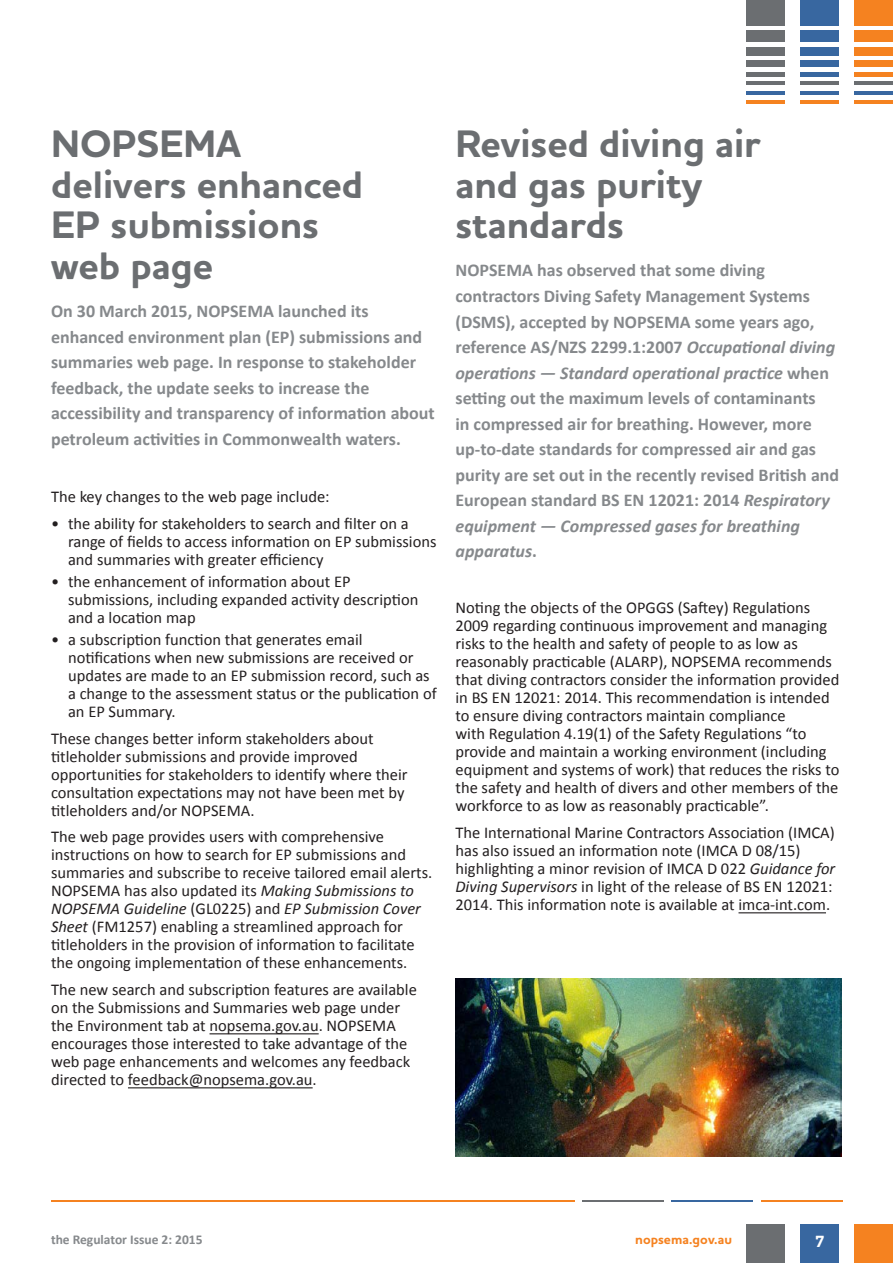
<style>
.page{position:relative;width:893px;height:1263px;background:#fff}
.page>*{position:absolute;margin:0;border:0;box-sizing:border-box;transform-origin:0 0}
.t1{font:700 39px/40.5px "Houschka Pro";color:#6b6e71}
.t2{font:700 18px/25.5px "Calibri";color:#86898c}
.t3{font:16.5px/18px "Calibri";color:#231f20}
.t4{font:700 16.5px "Houschka Pro";color:#fff}
.t5{font:700 13.5px "Calibri";color:#86898c}
.t6{font:700 13.5px "Houschka Pro";letter-spacing:.005em;color:#f58220}
.s1{font-style:italic}
</style>
<div class="page">
<div style="left:854px;top:1224px;width:39px;height:39px;background:#f58220"></div>
<div style="left:800px;top:1224px;width:39px;height:39px;background:#3867a0"></div>
<div style="left:746px;top:1224px;width:39px;height:39px;background:#6b6e71"></div>
<div style="left:854px;top:31px;width:39px;height:11px;background:#f58220"></div>
<div style="left:854px;top:0;width:39px;height:25px;background:#f58220"></div>
<div style="left:854px;top:47px;width:39px;height:9px;background:#f58220"></div>
<div style="left:854px;top:60px;width:39px;height:7px;background:#f58220"></div>
<hr style="left:854px;top:72px;width:39px;height:4px;background:#f58220">
<hr style="left:854px;top:100px;width:39px;height:3px;background:#f58220">
<hr style="left:854px;top:91px;width:39px;height:3px;background:#3867a0">
<hr style="left:854px;top:82px;width:39px;height:3px;background:#6b6e71">
<div style="left:800px;top:31px;width:39px;height:11px;background:#3867a0"></div>
<div style="left:800px;top:0;width:39px;height:25px;background:#3867a0"></div>
<div style="left:800px;top:47px;width:39px;height:9px;background:#3867a0"></div>
<div style="left:800px;top:60px;width:39px;height:7px;background:#3867a0"></div>
<hr style="left:800px;top:72px;width:39px;height:4px;background:#3867a0">
<hr style="left:800px;top:100px;width:39px;height:3px;background:#f58220">
<hr style="left:800px;top:91px;width:39px;height:3px;background:#3867a0">
<hr style="left:800px;top:82px;width:39px;height:3px;background:#6b6e71">
<div style="left:746px;top:31px;width:39px;height:11px;background:#6b6e71"></div>
<div style="left:746px;top:0;width:39px;height:25px;background:#6b6e71"></div>
<div style="left:746px;top:47px;width:39px;height:9px;background:#6b6e71"></div>
<div style="left:746px;top:60px;width:39px;height:7px;background:#6b6e71"></div>
<hr style="left:746px;top:72px;width:39px;height:4px;background:#6b6e71">
<hr style="left:746px;top:100px;width:39px;height:3px;background:#f58220">
<hr style="left:746px;top:91px;width:39px;height:3px;background:#3867a0">
<hr style="left:746px;top:82px;width:39px;height:3px;background:#6b6e71">
<hr style="left:51px;top:1200px;width:523px;height:1px;background:#f58220">
<hr style="left:582px;top:1200px;width:81px;height:1px;background:#6b6e71">
<hr style="left:672px;top:1200px;width:81px;height:1px;background:#3867a0">
<hr style="left:761px;top:1200px;width:82px;height:1px;background:#f58220">
<hr style="left:210px;top:1033px;width:109px;height:1px;background:#231f20">
<hr style="left:128px;top:1087px;width:185px;height:1px;background:#231f20">
<hr style="left:738px;top:912px;width:88px;height:1px;background:#231f20">
<img style="left:455px;top:978px;width:387px;height:179px">
<h1 class="t1" style="left:51px;top:124px;width:314px">NOPSEMA delivers enhanced<br>EP submissions web page</h1>
<p class="t2" style="left:51px;top:297px;width:385px">On 30 March 2015, NOPSEMA launched its enhanced environment plan (EP) submissions and summaries web page. In response to stakeholder feedback, the update seeks to increase the accessibility and transparency of information about petroleum activities in Commonwealth waters.</p>
<p class="t3" style="left:51px;top:486px;width:280px">The key changes to the web page include:</p>
<p class="t3" style="left:68px;top:513px;width:370px;text-indent:-17px">• the ability for stakeholders to search and filter on a range of fields to access information on EP submissions and summaries with greater efficiency</p>
<p class="t3" style="left:68px;top:572px;width:352px;text-indent:-17px">• the enhancement of information about EP submissions, including expanded activity description and a location map</p>
<p class="t3" style="left:68px;top:630px;width:370px;text-indent:-17px">• a subscription function that generates email notifications when new submissions are received or updates are made to an EP submission record, such as a change to the assessment status or the publication of an EP Summary.</p>
<p class="t3" style="left:51px;top:728px;width:358px">These changes better inform stakeholders about titleholder submissions and provide improved opportunities for stakeholders to identify where their consultation expectations may not have been met by titleholders and/or NOPSEMA.</p>
<p class="t3" style="left:51px;top:827px;width:383px">The web page provides users with comprehensive instructions on how to search for EP submissions and summaries and subscribe to receive tailored email alerts.<br>NOPSEMA has also updated its <span class="s1">Making Submissions to NOPSEMA Guideline</span> (GL0225) and <span class="s1">EP Submission Cover Sheet</span> (FM1257) enabling a streamlined approach for titleholders in the provision of information to facilitate the ongoing implementation of these enhancements.</p>
<p class="t3" style="left:51px;top:979px;width:367px">The new search and subscription features are available on the Submissions and Summaries web page under the Environment tab at nopsema.gov.au. NOPSEMA encourages those interested to take advantage of the web page enhancements and welcomes any feedback directed to feedback@nopsema.gov.au.</p>
<h1 class="t1" style="left:455px;top:124px;width:307px">Revised diving air and gas purity standards</h1>
<p class="t2" style="left:455px;top:257px;width:385px">NOPSEMA has observed that some diving contractors Diving Safety Management Systems (DSMS), accepted by NOPSEMA some years ago, reference AS/NZS 2299.1:2007 <span class="s1">Occupational diving operations — Standard operational practice</span> when setting out the maximum levels of contaminants<br>in compressed air for breathing. However, more up-to-date standards for compressed air and gas purity are set out in the recently revised British and European standard BS EN 12021: 2014 <span class="s1">Respiratory equipment — Compressed gases for breathing apparatus</span>.</p>
<p class="t3" style="left:455px;top:598px;width:385px">Noting the objects of the OPGGS (Saftey) Regulations 2009 regarding continuous improvement and managing risks to the health and safety of people to as low as reasonably practicable (ALARP), NOPSEMA recommends that diving contractors consider the information provided in BS EN 12021: 2014. This recommendation is intended to ensure diving contractors maintain compliance<br>with Regulation 4.19(1) of the Safety Regulations “to provide and maintain a working environment (including equipment and systems of work) that reduces the risks to the safety and health of divers and other members of the workforce to as low as reasonably practicable”.</p>
<p class="t3" style="left:455px;top:822px;width:381px">The International Marine Contractors Association (IMCA) has also issued an information note (IMCA D 08/15) highlighting a minor revision of IMCA D 022 <span class="s1">Guidance for Diving Supervisors</span> in light of the release of BS EN 12021:<br>2014. This information note is available at imca-int.com.</p>
<p class="t5" style="left:51px;top:1231px;width:153px">the Regulator Issue 2: 2015</p>
<p class="t6" style="left:635px;top:1230px;width:98px">nopsema.gov.au</p>
<p class="t4" style="left:815px;top:1231px;width:11px">7</p>
</div>
